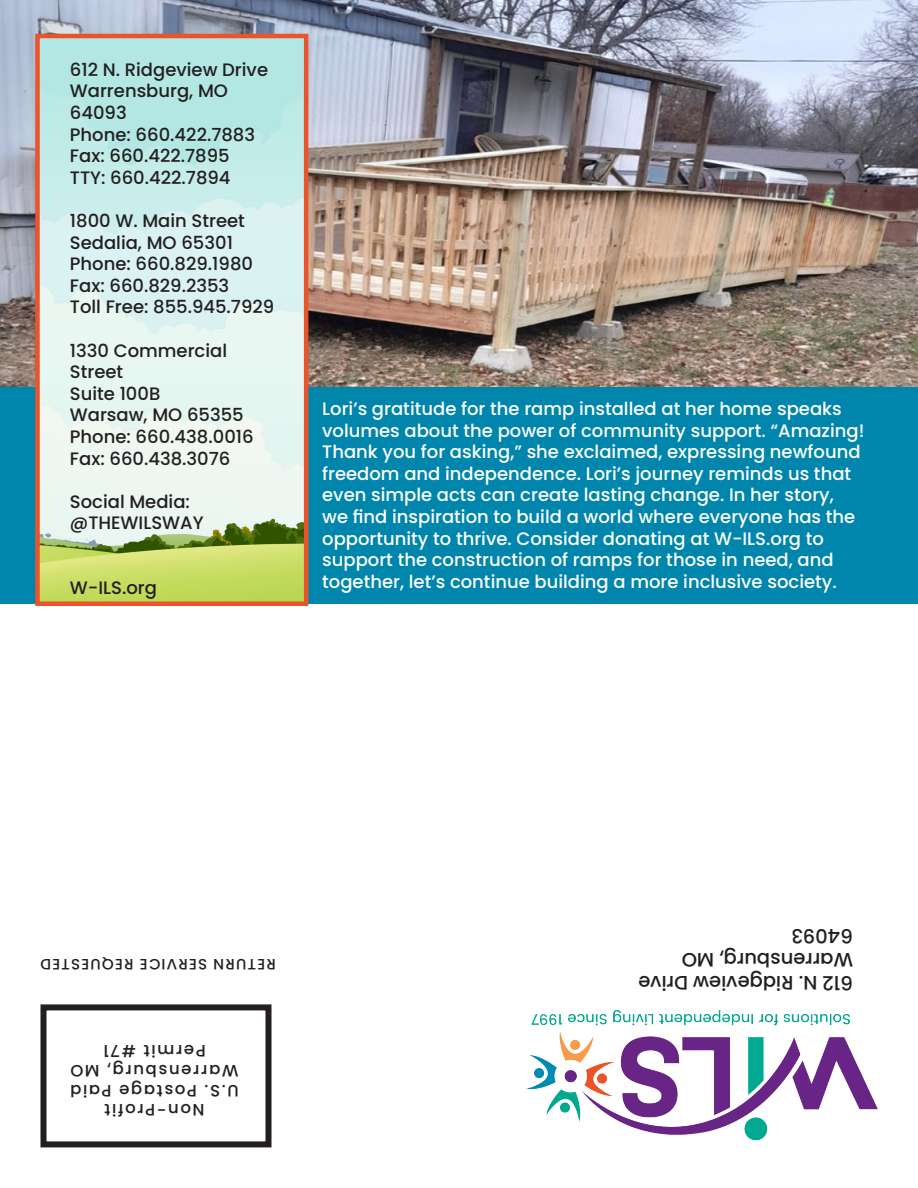
<style>
.page{position:relative;width:918px;height:1188px;background:#fff}
.page>*{position:absolute;margin:0;border:0;box-sizing:border-box;transform-origin:0 0}
.t1{font:500 19.5px/23.4px "Poppins";color:#231f20}
.t2{font:500 18px/21.6px "Poppins";color:#fff}
.t3{font:500 18px/21.6px "Poppins";color:#231f20}
.t4{font:500 16.5px "Poppins";letter-spacing:.1em;color:#231f20}
.t5{font:500 15px "Poppins";letter-spacing:.08em;color:#231f20}
</style>
<div class="page">
<img style="left:0;top:0;width:918px;height:387px">
<div style="left:40px;top:1004px;width:232px;height:143px;border:6px solid #231f20"></div>
<img style="left:527px;top:1010px;width:351px;height:131px">
<div style="left:0;top:387px;width:918px;height:217px;background:#0085ad"></div>
<img style="left:40px;top:39px;width:263px;height:562px">
<div style="left:35px;top:34px;width:273px;height:572px;border:4px solid #ea542b"></div>
<p class="t3" style="left:70px;top:59px;width:200px">612 N. Ridgeview Drive<br>Warrensburg, MO<br>64093<br>Phone: 660.422.7883<br>Fax: 660.422.7895<br>TTY: 660.422.7894</p>
<p class="t3" style="left:70px;top:210px;width:206px">1800 W. Main Street<br>Sedalia, MO 65301<br>Phone: 660.829.1980<br>Fax: 660.829.2353<br>Toll Free: 855.945.7929</p>
<p class="t3" style="left:70px;top:340px;width:185px">1330 Commercial<br>Street<br>Suite 100B<br>Warsaw, MO 65355<br>Phone: 660.438.0016<br>Fax: 660.438.3076</p>
<p class="t3" style="left:70px;top:491px;width:122px">Social Media:</p>
<p class="t3" style="left:70px;top:512px;width:135px">@THEWILSWAY</p>
<p class="t3" style="left:70px;top:577px;width:89px">W-ILS.org</p>
<p class="t2" style="left:322px;top:398px;width:544px">Lori’s gratitude for the ramp installed at her home speaks volumes about the power of community support. “Amazing!<br>Thank you for asking,” she exclaimed, expressing newfound freedom and independence. Lori’s journey reminds us that even simple acts can create lasting change. In her story,<br>we find inspiration to build a world where everyone has the opportunity to thrive. Consider donating at W-ILS.org to support the construction of ramps for those in need, and together, let’s continue building a more inclusive society.</p>
<p class="t5" style="left:276px;top:973px;width:237px;rotate:-180deg">RETURN SERVICE REQUESTED</p>
<p class="t4" style="left:206px;top:1060px;width:104px;rotate:-180deg">Permit #71</p>
<p class="t4" style="left:239px;top:1080px;width:170px;rotate:-180deg">Warrensburg, MO</p>
<p class="t4" style="left:239px;top:1100px;width:170px;rotate:-180deg">U.S. Postage Paid</p>
<p class="t4" style="left:205px;top:1120px;width:102px;rotate:-180deg">Non-Profit</p>
<p class="t1" style="left:853px;top:971px;width:173px;rotate:-180deg">Warrensburg, MO<br>64093</p>
<p class="t1" style="left:853px;top:995px;width:216px;rotate:-180deg">612 N. Ridgeview Drive</p>
</div>
